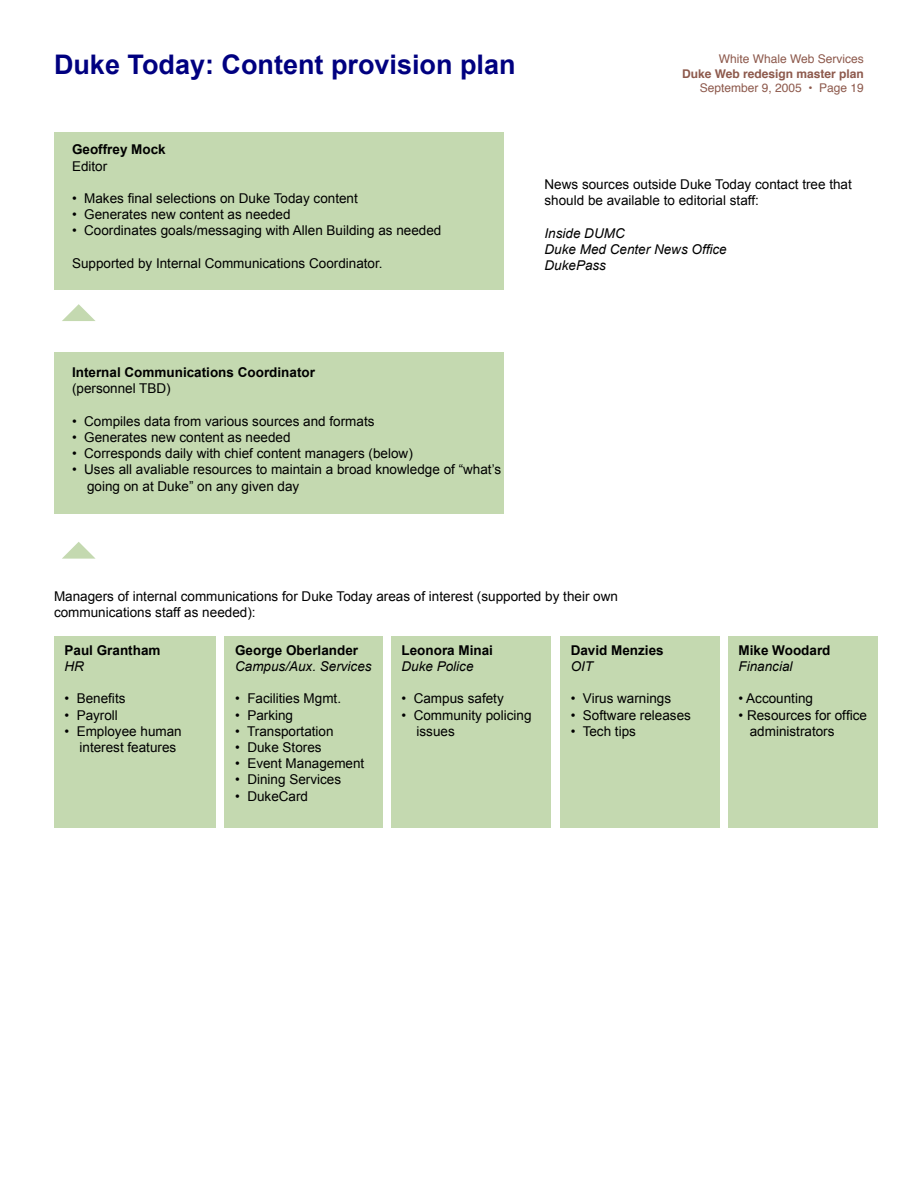
<style>
.page{position:relative;width:918px;height:1188px;background:#fff}
.page>*{position:absolute;margin:0;border:0;box-sizing:border-box;transform-origin:0 0}
.t1{font:700 27px "Arial";color:#000080}
.t2{font:13.5px/16.2px "Arial";color:#000}
.t3{font:700 13.5px "Arial";color:#000}
.t4{font:italic 13.5px/16.2px "Arial";color:#000}
.t5{font:12px "Helvetica";color:#8d594c}
.t6{font:700 12px "Helvetica";color:#8d594c}
</style>
<div class="page">
<div style="left:54px;top:132px;width:450px;height:157px;background:#c4d9b0"></div>
<div style="left:54px;top:352px;width:450px;height:162px;background:#c4d9b0"></div>
<div style="left:54px;top:636px;width:161px;height:192px;background:#c4d9b0"></div>
<div style="left:225px;top:636px;width:158px;height:192px;background:#c4d9b0"></div>
<div style="left:391px;top:636px;width:159px;height:192px;background:#c4d9b0"></div>
<div style="left:560px;top:636px;width:159px;height:192px;background:#c4d9b0"></div>
<div style="left:728px;top:636px;width:150px;height:192px;background:#c4d9b0"></div>
<h1 class="t1" style="left:54px;top:46px;width:463px">Duke Today: Content provision plan</h1>
<p class="t3" style="left:72px;top:141px;width:95px">Geoffrey Mock</p>
<p class="t2" style="left:72px;top:158px;width:37px">Editor</p>
<p class="t2" style="left:72px;top:190px;width:287px">• Makes final selections on Duke Today content</p>
<p class="t2" style="left:72px;top:206px;width:220px">• Generates new content as needed</p>
<p class="t2" style="left:72px;top:223px;width:371px">• Coordinates goals/messaging with Allen Building as needed</p>
<p class="t2" style="left:72px;top:255px;width:312px">Supported by Internal Communications Coordinator.</p>
<p class="t5" style="left:719px;top:49px;width:147px">White Whale Web Services</p>
<p class="t6" style="left:682px;top:63px;width:183px">Duke Web redesign master plan</p>
<p class="t5" style="left:700px;top:78px;width:166px">September 9, 2005 • Page 19</p>
<p class="t2" style="left:544px;top:176px;width:309px">News sources outside Duke Today contact tree that should be available to editorial staff:</p>
<p class="t4" style="left:544px;top:225px;width:184px">Inside DUMC<br>Duke Med Center News Office<br>DukePass</p>
<p class="t3" style="left:72px;top:364px;width:245px">Internal Communications Coordinator</p>
<p class="t2" style="left:72px;top:381px;width:100px">(personnel TBD)</p>
<p class="t2" style="left:72px;top:413px;width:304px">• Compiles data from various sources and formats</p>
<p class="t2" style="left:72px;top:429px;width:220px">• Generates new content as needed</p>
<p class="t2" style="left:72px;top:445px;width:342px">• Corresponds daily with chief content managers (below)</p>
<p class="t2" style="left:87px;top:462px;width:416px;text-indent:-15px">• Uses all avaliable resources to maintain a broad knowledge of “what’s going on at Duke” on any given day</p>
<p class="t2" style="left:54px;top:588px;width:566px">Managers of internal communications for Duke Today areas of interest (supported by their own communications staff as needed):</p>
<p class="t3" style="left:64px;top:641px;width:98px">Paul Grantham</p>
<p class="t4" style="left:64px;top:658px;width:21px">HR</p>
<p class="t2" style="left:64px;top:691px;width:63px">• Benefits</p>
<p class="t2" style="left:64px;top:707px;width:55px">• Payroll</p>
<p class="t2" style="left:80px;top:723px;width:104px;text-indent:-15px">• Employee human interest features</p>
<p class="t3" style="left:235px;top:641px;width:125px">George Oberlander</p>
<p class="t4" style="left:235px;top:658px;width:138px">Campus/Aux. Services</p>
<p class="t2" style="left:235px;top:691px;width:107px">• Facilities Mgmt.</p>
<p class="t2" style="left:235px;top:707px;width:59px">• Parking</p>
<p class="t2" style="left:235px;top:723px;width:100px">• Transportation</p>
<p class="t2" style="left:235px;top:739px;width:88px">• Duke Stores</p>
<p class="t2" style="left:235px;top:755px;width:131px">• Event Management</p>
<p class="t2" style="left:235px;top:772px;width:108px">• Dining Services</p>
<p class="t2" style="left:235px;top:788px;width:74px">• DukeCard</p>
<p class="t3" style="left:402px;top:641px;width:93px">Leonora Minai</p>
<p class="t4" style="left:402px;top:658px;width:74px">Duke Police</p>
<p class="t2" style="left:402px;top:691px;width:104px">• Campus safety</p>
<p class="t2" style="left:417px;top:707px;width:116px;text-indent:-15px">• Community policing issues</p>
<p class="t3" style="left:571px;top:641px;width:95px">David Menzies</p>
<p class="t4" style="left:571px;top:658px;width:24px">OIT</p>
<p class="t2" style="left:571px;top:691px;width:102px">• Virus warnings</p>
<p class="t2" style="left:571px;top:707px;width:122px">• Software releases</p>
<p class="t2" style="left:571px;top:723px;width:67px">• Tech tips</p>
<p class="t3" style="left:739px;top:641px;width:94px">Mike Woodard</p>
<p class="t4" style="left:739px;top:658px;width:56px">Financial</p>
<p class="t2" style="left:739px;top:691px;width:76px">• Accounting</p>
<p class="t2" style="left:750px;top:707px;width:119px;text-indent:-11px">• Resources for office administrators</p>
</div>
